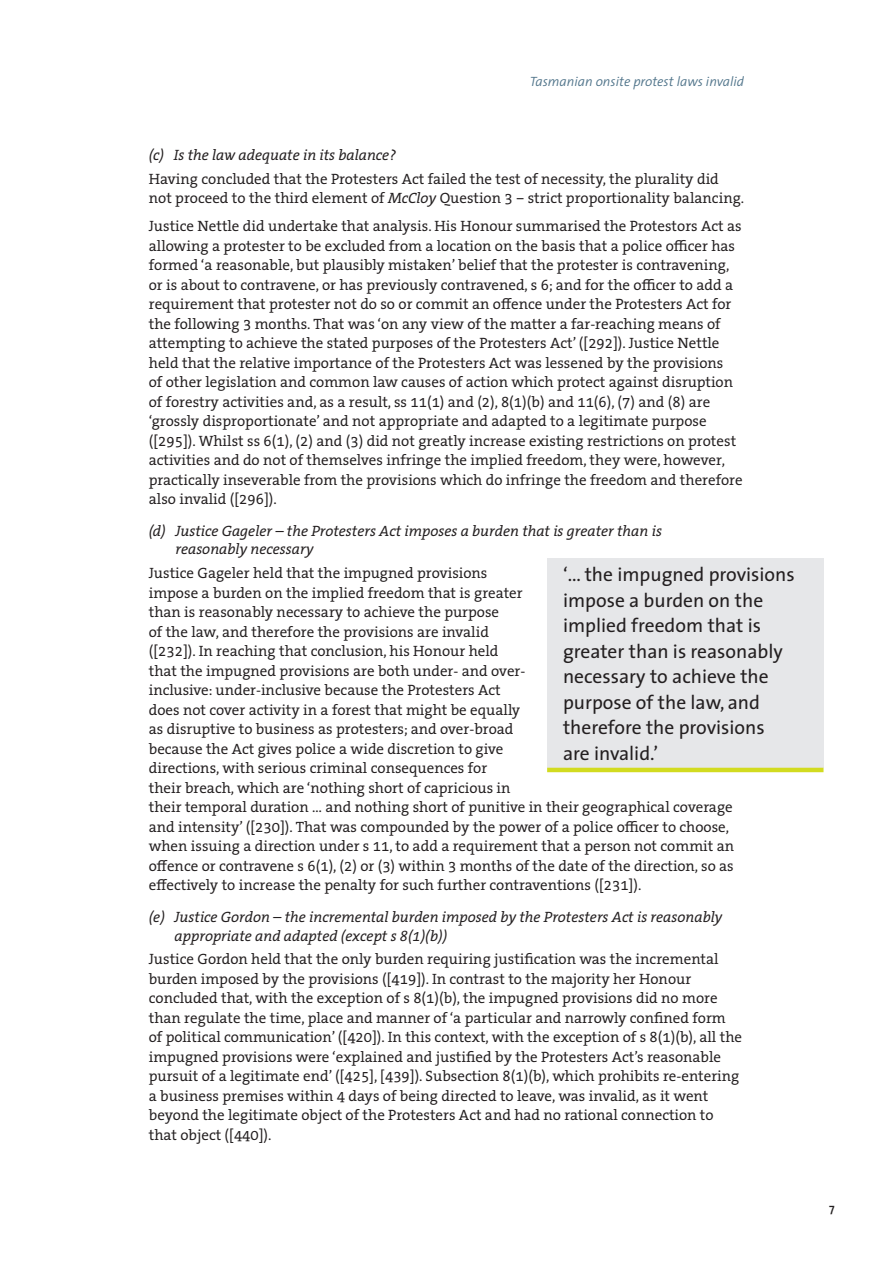
<style>
.page{position:relative;width:893px;height:1263px;background:#fff}
.page>*{position:absolute;margin:0;border:0;box-sizing:border-box;transform-origin:0 0}
.t1{font:19.5px/25.5px "The Sans";color:#231f20}
.t2{font:15px/19.5px "The Serif Office";color:#231f20}
.t3{font:italic 15px/18.8px "The Serif Office";color:#231f20}
.t4{font:italic 300 13.5px "The Sans";color:#50748a}
.t5{font:600 12px "The Sans";color:#231f20}
.s1{font-style:italic}
</style>
<div class="page">
<div style="left:547px;top:558px;width:276px;height:210px;background:#e6e7e9"></div>
<hr style="left:547px;top:768px;width:276px;height:4px;background:#d2db20">
<p class="t4" style="left:530px;top:71px;width:216px">Tasmanian onsite protest laws invalid</p>
<p class="t3" style="left:149px;top:146px;width:249px">(c) Is the law adequate in its balance?</p>
<p class="t2" style="left:149px;top:168px;width:597px">Having concluded that the Protesters Act failed the test of necessity, the plurality did not proceed to the third element of <span class="s1">McCloy</span> Question 3 – strict proportionality balancing.</p>
<p class="t2" style="left:149px;top:216px;width:595px">Justice Nettle did undertake that analysis. His Honour summarised the Protestors Act as allowing a protester to be excluded from a location on the basis that a police officer has formed ‘a reasonable, but plausibly mistaken’ belief that the protester is contravening, or is about to contravene, or has previously contravened, s 6; and for the officer to add a requirement that protester not do so or commit an offence under the Protesters Act for the following 3 months. That was ‘on any view of the matter a far-reaching means of attempting to achieve the stated purposes of the Protesters Act’ ([292]). Justice Nettle held that the relative importance of the Protesters Act was lessened by the provisions<br>of other legislation and common law causes of action which protect against disruption of forestry activities and, as a result, ss 11(1) and (2), 8(1)(b) and 11(6), (7) and (8) are ‘grossly disproportionate’ and not appropriate and adapted to a legitimate purpose ([295]). Whilst ss 6(1), (2) and (3) did not greatly increase existing restrictions on protest activities and do not of themselves infringe the implied freedom, they were, however, practically inseverable from the provisions which do infringe the freedom and therefore also invalid ([296]).</p>
<p class="t3" style="left:175px;top:521px;width:488px;text-indent:-27px">(d) Justice Gageler – the Protesters Act imposes a burden that is greater than is reasonably necessary</p>
<p class="t2" style="left:149px;top:563px;width:587px">Justice Gageler held that the impugned provisions<br>impose a burden on the implied freedom that is greater<br>than is reasonably necessary to achieve the purpose<br>of the law, and therefore the provisions are invalid<br>([232]). In reaching that conclusion, his Honour held<br>that the impugned provisions are both under- and over-<br>inclusive: under-inclusive because the Protesters Act<br>does not cover activity in a forest that might be equally<br>as disruptive to business as protesters; and over-broad<br>because the Act gives police a wide discretion to give<br>directions, with serious criminal consequences for<br>their breach, which are ‘nothing short of capricious in<br>their temporal duration … and nothing short of punitive in their geographical coverage and intensity’ ([230]). That was compounded by the power of a police officer to choose, when issuing a direction under s 11, to add a requirement that a person not commit an offence or contravene s 6(1), (2) or (3) within 3 months of the date of the direction, so as effectively to increase the penalty for such further contraventions ([231]).</p>
<p class="t3" style="left:175px;top:907px;width:549px;text-indent:-26px">(e) Justice Gordon – the incremental burden imposed by the Protesters Act is reasonably appropriate and adapted (except s 8(1)(b))</p>
<p class="t2" style="left:149px;top:949px;width:595px">Justice Gordon held that the only burden requiring justification was the incremental burden imposed by the provisions ([419]). In contrast to the majority her Honour concluded that, with the exception of s 8(1)(b), the impugned provisions did no more than regulate the time, place and manner of ‘a particular and narrowly confined form of political communication’ ([420]). In this context, with the exception of s 8(1)(b), all the impugned provisions were ‘explained and justified by the Protesters Act’s reasonable pursuit of a legitimate end’ ([425], [439]). Subsection 8(1)(b), which prohibits re-entering a business premises within 4 days of being directed to leave, was invalid, as it went beyond the legitimate object of the Protesters Act and had no rational connection to that object ([440]).</p>
<h1 class="t1" style="left:563px;top:561px;width:233px">‘... the impugned provisions impose a burden on the implied freedom that is greater than is reasonably necessary to achieve the purpose of the law, and therefore the provisions are invalid.’</h1>
<p class="t5" style="left:829px;top:1198px;width:7px">7</p>
</div>
